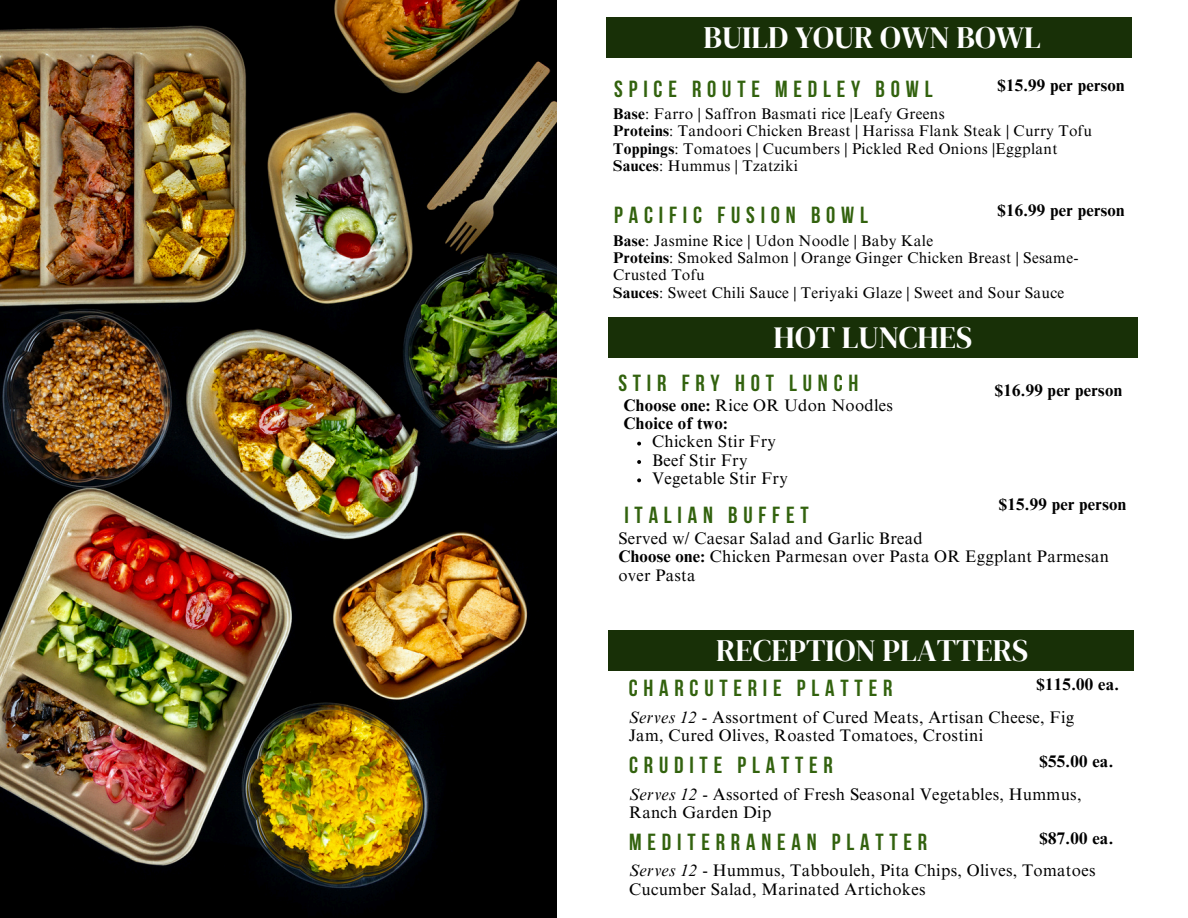
<style>
.page{position:relative;width:1188px;height:918px;background:#fff}
.page>*{position:absolute;margin:0;border:0;box-sizing:border-box;transform-origin:0 0}
.t1{font:30.9px "DM Serif Display";color:#fff}
.t2{font:700 23.25px "Bebas Neue";letter-spacing:.25em;color:#32620e}
.t3{font:16.8px/18.5px "Times NRMT Pro";letter-spacing:.02em;color:#000}
.t4{font:700 16.8px "Times NRMT Pro";letter-spacing:.02em;color:#000}
.t5{font:15.45px/17.4px "Times NRMT Pro";letter-spacing:.02em;color:#000}
.s1{font-weight:700}
.s2{font-style:italic}
</style>
<div class="page">
<img style="left:0;top:0;width:557px;height:918px">
<div style="left:607px;top:17px;width:525px;height:41px;background:#183007"></div>
<div style="left:609px;top:317px;width:529px;height:41px;background:#183007"></div>
<div style="left:608px;top:630px;width:526px;height:41px;background:#183007"></div>
<svg style="left:637px;top:442px;width:4px;height:4px"></svg>
<svg style="left:637px;top:460px;width:4px;height:4px"></svg>
<svg style="left:637px;top:478px;width:4px;height:4px"></svg>
<p class="t1" style="left:704px;top:16px;width:339px">BUILD YOUR OWN BOWL</p>
<p class="t4" style="left:997px;top:79px;width:129px">$15.99 per person</p>
<h1 class="t2" style="left:614px;top:80px;width:320px">SPICE ROUTE MEDLEY BOWL</h1>
<h2 class="t5" style="left:613px;top:107px;width:333px"><span class="s1">Base</span>: Farro | Saffron Basmati rice |Leafy Greens</h2>
<h4 class="t5" style="left:613px;top:124px;width:480px"><span class="s1">Proteins</span>: Tandoori Chicken Breast | Harissa Flank Steak | Curry Tofu</h4>
<p class="t5" style="left:613px;top:141px;width:446px"><span class="s1">Toppings</span>: Tomatoes | Cucumbers | Pickled Red Onions |Eggplant</p>
<p class="t5" style="left:613px;top:159px;width:186px"><span class="s1">Sauces</span>: Hummus | Tzatziki</p>
<p class="t4" style="left:997px;top:204px;width:129px">$16.99 per person</p>
<p class="t2" style="left:614px;top:205px;width:255px">PACIFIC FUSION BOWL</p>
<h2 class="t5" style="left:613px;top:233px;width:322px"><span class="s1">Base</span>: Jasmine Rice | Udon Noodle | Baby Kale</h2>
<h4 class="t5" style="left:613px;top:251px;width:467px"><span class="s1">Proteins</span>: Smoked Salmon | Orange Ginger Chicken Breast | Sesame-<br>Crusted Tofu</h4>
<p class="t5" style="left:613px;top:286px;width:453px"><span class="s1">Sauces</span>: Sweet Chili Sauce | Teriyaki Glaze | Sweet and Sour Sauce</p>
<h1 class="t1" style="left:774px;top:316px;width:200px">HOT LUNCHES</h1>
<h3 class="t2" style="left:618px;top:373px;width:241px">STIR FRY HOT LUNCH</h3>
<h4 class="t3" style="left:624px;top:398px;width:271px"><span class="s1">Choose one:</span> Rice OR Udon Noodles</h4>
<p class="t4" style="left:624px;top:417px;width:106px">Choice of two:</p>
<p class="t3" style="left:652px;top:435px;width:125px">Chicken Stir Fry</p>
<p class="t3" style="left:652px;top:453px;width:97px">Beef Stir Fry</p>
<p class="t3" style="left:652px;top:471px;width:137px">Vegetable Stir Fry</p>
<p class="t2" style="left:624px;top:506px;width:186px">ITALIAN BUFFET</p>
<p class="t4" style="left:995px;top:384px;width:129px">$16.99 per person</p>
<h4 class="t4" style="left:999px;top:498px;width:129px">$15.99 per person</h4>
<p class="t3" style="left:618px;top:531px;width:306px">Served w/ Caesar Salad and Garlic Bread</p>
<h3 class="t3" style="left:618px;top:550px;width:492px"><span class="s1">Choose one:</span> Chicken Parmesan over Pasta OR Eggplant Parmesan over Pasta</h3>
<h4 class="t1" style="left:716px;top:629px;width:314px">RECEPTION PLATTERS</h4>
<p class="t4" style="left:1037px;top:678px;width:84px">$115.00 ea.</p>
<h4 class="t2" style="left:629px;top:679px;width:265px">CHARCUTERIE PLATTER</h4>
<h3 class="t3" style="left:629px;top:710px;width:447px"><span class="s2">Serves 12</span> - Assortment of Cured Meats, Artisan Cheese, Fig<br>Jam, Cured Olives, Roasted Tomatoes, Crostini</h3>
<h3 class="t4" style="left:1040px;top:755px;width:75px">$55.00 ea.</h3>
<p class="t2" style="left:629px;top:755px;width:205px">CRUDITE PLATTER</p>
<h1 class="t3" style="left:629px;top:787px;width:454px"><span class="s2">Serves 12</span> - Assorted of Fresh Seasonal Vegetables, Hummus,<br>Ranch Garden Dip</h1>
<h4 class="t4" style="left:1040px;top:831px;width:75px">$87.00 ea.</h4>
<p class="t2" style="left:629px;top:832px;width:300px">MEDITERRANEAN PLATTER</p>
<h3 class="t3" style="left:629px;top:864px;width:468px"><span class="s2">Serves 12 -</span> Hummus, Tabbouleh, Pita Chips, Olives, Tomatoes<br>Cucumber Salad, Marinated Artichokes</h3>
</div>
